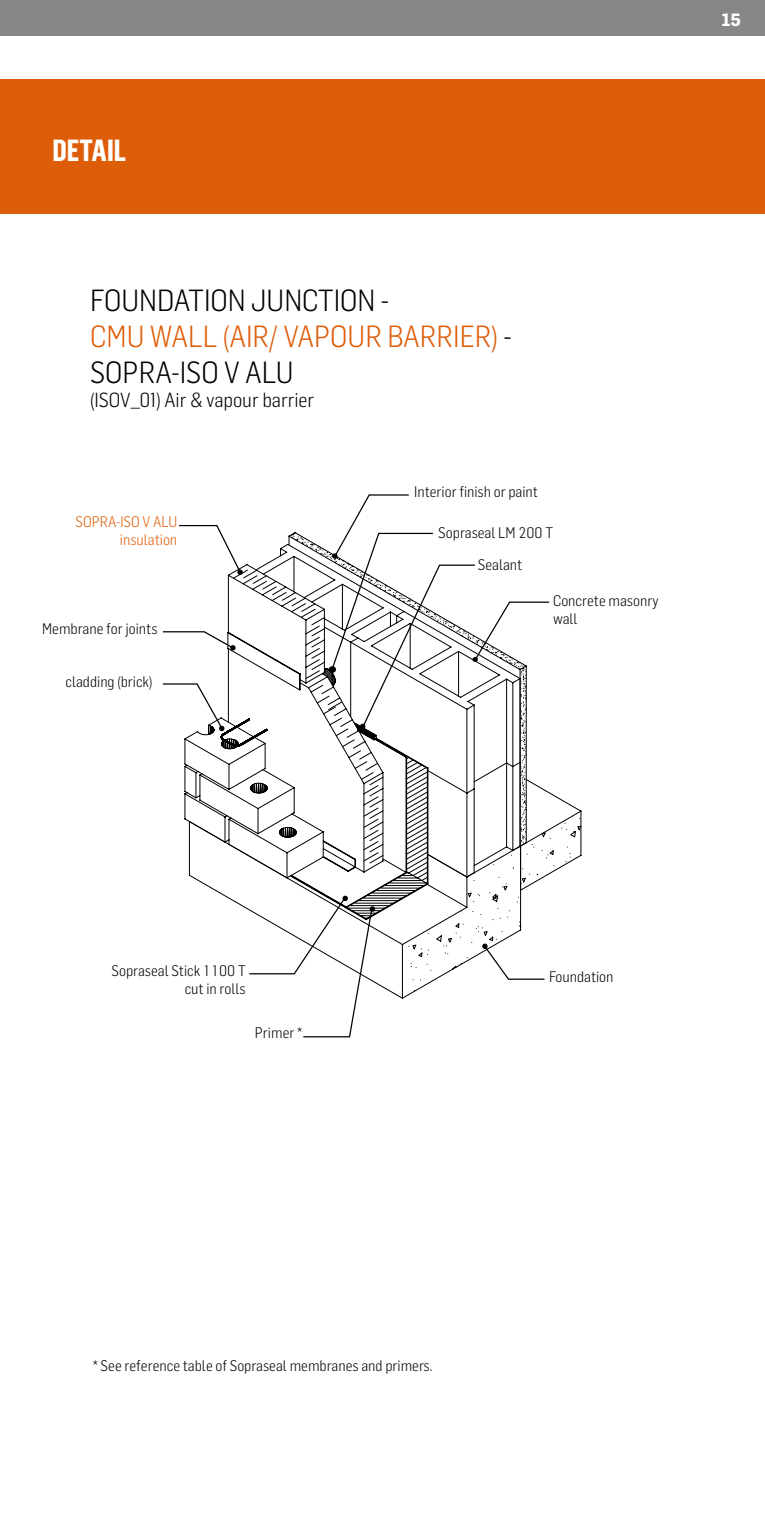
<style>
.page{position:relative;width:765px;height:1530px;background:#fff}
.page>*{position:absolute;margin:0;border:0;box-sizing:border-box;transform-origin:0 0}
.t1{font:300 30px/36px "Flama Semicondensed";color:#000}
.t2{font:700 30px "Flama Condensed";color:#fff}
.t3{font:300 20px "Flama Semicondensed";color:#000}
.t4{font:700 17.5px "Flama";color:#fff}
.t5{font:300 15px/18px "Flama Semicondensed";color:#000;text-align:center}
.t6{font:300 15px/18px "Flama Semicondensed";color:#de5d09;text-align:right}
.s1{color:#de5d09}
</style>
<div class="page">
<div style="left:0;top:0;width:765px;height:36px;background:#878787"></div>
<div style="left:0;top:79px;width:765px;height:135px;background:#de5d09"></div>
<svg style="left:303px;top:999px;width:54px;height:39px"></svg>
<svg style="left:217px;top:892px;width:328px;height:107px"></svg>
<svg style="left:188px;top:792px;width:394px;height:100px"></svg>
<svg style="left:227px;top:874px;width:300px;height:47px"></svg>
<svg style="left:162px;top:494px;width:388px;height:380px"></svg>
<h1 class="t2" style="left:53px;top:131px;width:75px">DETAIL</h1>
<h1 class="t1" style="left:90px;top:281px;width:423px">FOUNDATION JUNCTION -<br><span class="s1">CMU WALL (AIR/ VAPOUR BARRIER)</span> -<br>SOPRA-ISO V ALU</h1>
<h2 class="t3" style="left:90px;top:387px;width:226px">(ISOV_01) Air &amp; vapour barrier</h2>
<p class="t6" style="left:76px;top:512px;width:103px">SOPRA-ISO V ALU insulation</p>
<p class="t5" style="left:42px;top:619px;width:117px">Membrane for joints</p>
<p class="t5" style="left:65px;top:673px;width:88px">cladding (brick)</p>
<p class="t5" style="left:414px;top:482px;width:125px">Interior finish or paint</p>
<p class="t5" style="left:438px;top:516px;width:116px;line-height:32.5px">Sopraseal LM 200 T<br>Sealant</p>
<p class="t5" style="left:553px;top:592px;width:107px;text-align:left">Concrete masonry wall</p>
<p class="t4" style="left:721px;top:7px;width:21px">15</p>
<p class="t5" style="left:111px;top:961px;width:136px;text-align:right">Sopraseal Stick 1100 T cut in rolls</p>
<p class="t5" style="left:255px;top:1023px;width:49px">Primer *</p>
<p class="t5" style="left:549px;top:967px;width:66px">Foundation</p>
<p class="t5" style="left:93px;top:1357px;width:341px">* See reference table of Sopraseal membranes and primers.</p>
</div>
